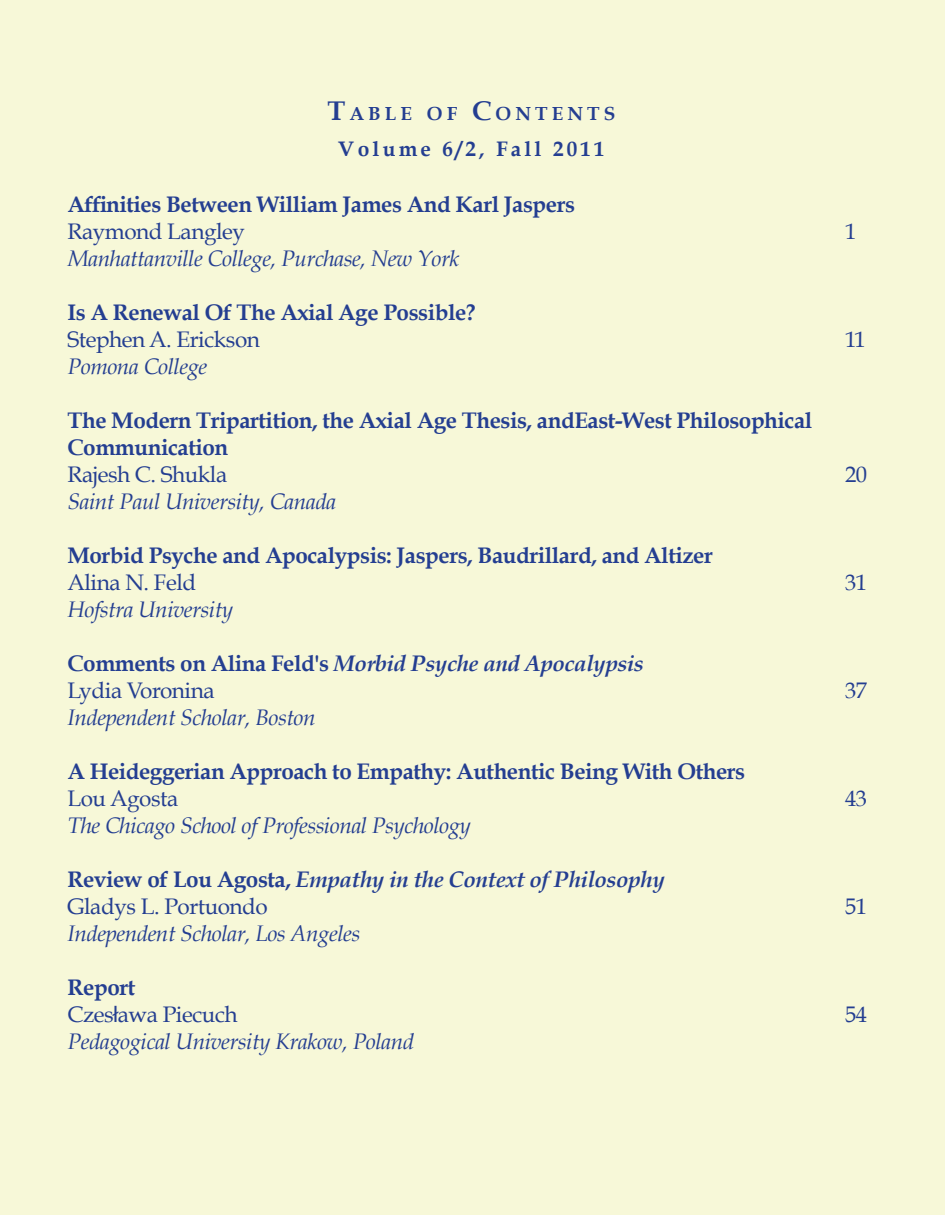
<style>
.page{position:relative;width:945px;height:1215px;background:#f7f8d8}
.page>*{position:absolute;margin:0;border:0;box-sizing:border-box;transform-origin:0 0}
.TOC_Title{font:700 22.5px/27px "Book Antiqua";letter-spacing:-.02em;color:#243e91}
.TOC_Affiliation{font:italic 22.5px "Book Antiqua";letter-spacing:-.02em;color:#243e91}
.TOC_Author{font:22.5px "Book Antiqua";letter-spacing:-.02em;color:#243e91}
.TOC_Title-2{font:italic 700 22.5px "Book Antiqua";letter-spacing:-.02em;color:#243e91}
.TOC_Volume{font:700 21px "Book Antiqua";letter-spacing:.15em;color:#243e91}
.t1{font:700 18.9px "Book Antiqua";letter-spacing:.215em;color:#243e91}
.s1{font-size:27px}
.s2{font-style:normal}
.s3{font-family:"Helvetica"}
</style>
<div class="page">
<p class="t1" style="left:327px;top:102px;width:289px"><span class="s1">T</span>ABLE OF <span class="s1">C</span>ONTENTS</p>
<p class="TOC_Volume" style="left:338px;top:136px;width:268px">Volume 6/2, Fall 2011</p>
<p class="TOC_Title" style="left:68px;top:191px;width:509px">Affinities Between William James And Karl Jaspers</p>
<p class="TOC_Author" style="left:68px;top:217px;width:179px">Raymond Langley</p>
<p class="TOC_Author" style="left:845px;top:217px;width:13px">1</p>
<p class="TOC_Affiliation" style="left:68px;top:245px;width:393px">Manhattanville College, Purchase, New York</p>
<p class="TOC_Title" style="left:68px;top:299px;width:410px">Is A Renewal Of The Axial Age Possible?</p>
<p class="TOC_Author" style="left:68px;top:325px;width:194px">Stephen A. Erickson</p>
<p class="TOC_Author" style="left:845px;top:325px;width:22px">11</p>
<p class="TOC_Affiliation" style="left:68px;top:353px;width:141px">Pomona College</p>
<p class="TOC_Title" style="left:68px;top:407px;width:746px">The Modern Tripartition, the Axial Age Thesis, andEast-West Philosophical<br>Communication</p>
<p class="TOC_Author" style="left:68px;top:460px;width:161px">Rajesh C. Shukla</p>
<p class="TOC_Author" style="left:845px;top:460px;width:24px">20</p>
<p class="TOC_Affiliation" style="left:68px;top:488px;width:270px">Saint Paul University, Canada</p>
<p class="TOC_Title" style="left:68px;top:542px;width:647px">Morbid Psyche and Apocalypsis: Jaspers, Baudrillard, and Altizer</p>
<p class="TOC_Author" style="left:68px;top:568px;width:130px">Alina N. Feld</p>
<p class="TOC_Author" style="left:845px;top:568px;width:24px">31</p>
<p class="TOC_Affiliation" style="left:68px;top:596px;width:167px">Hofstra University</p>
<p class="TOC_Title-2" style="left:68px;top:650px;width:578px"><span class="s2">Comments on Alina Feld's</span> Morbid Psyche and Apocalypsis</p>
<p class="TOC_Author" style="left:68px;top:676px;width:149px">Lydia Voronina</p>
<p class="TOC_Author" style="left:845px;top:676px;width:24px">37</p>
<p class="TOC_Affiliation" style="left:68px;top:704px;width:250px">Independent Scholar, Boston</p>
<p class="TOC_Title" style="left:68px;top:758px;width:679px">A Heideggerian Approach to Empathy: Authentic Being With Others</p>
<p class="TOC_Author" style="left:68px;top:784px;width:112px">Lou Agosta</p>
<p class="TOC_Author" style="left:845px;top:784px;width:24px">43</p>
<p class="TOC_Affiliation" style="left:68px;top:812px;width:405px">The Chicago School of Professional Psychology</p>
<p class="TOC_Title-2" style="left:68px;top:866px;width:599px"><span class="s2">Review of Lou Agosta,</span> Empathy in the Context of Philosophy</p>
<p class="TOC_Author" style="left:68px;top:892px;width:202px">Gladys L. Portuondo</p>
<p class="TOC_Author" style="left:845px;top:892px;width:24px">51</p>
<p class="TOC_Affiliation" style="left:68px;top:920px;width:294px">Independent Scholar, Los Angeles</p>
<p class="TOC_Title" style="left:68px;top:974px;width:69px">Report</p>
<p class="TOC_Author" style="left:68px;top:1000px;width:172px">Czes<span class="s3">ł</span>awa Piecuch</p>
<p class="TOC_Author" style="left:845px;top:1000px;width:24px">54</p>
<p class="TOC_Affiliation" style="left:68px;top:1028px;width:348px">Pedagogical University Krakow, Poland</p>
</div>
